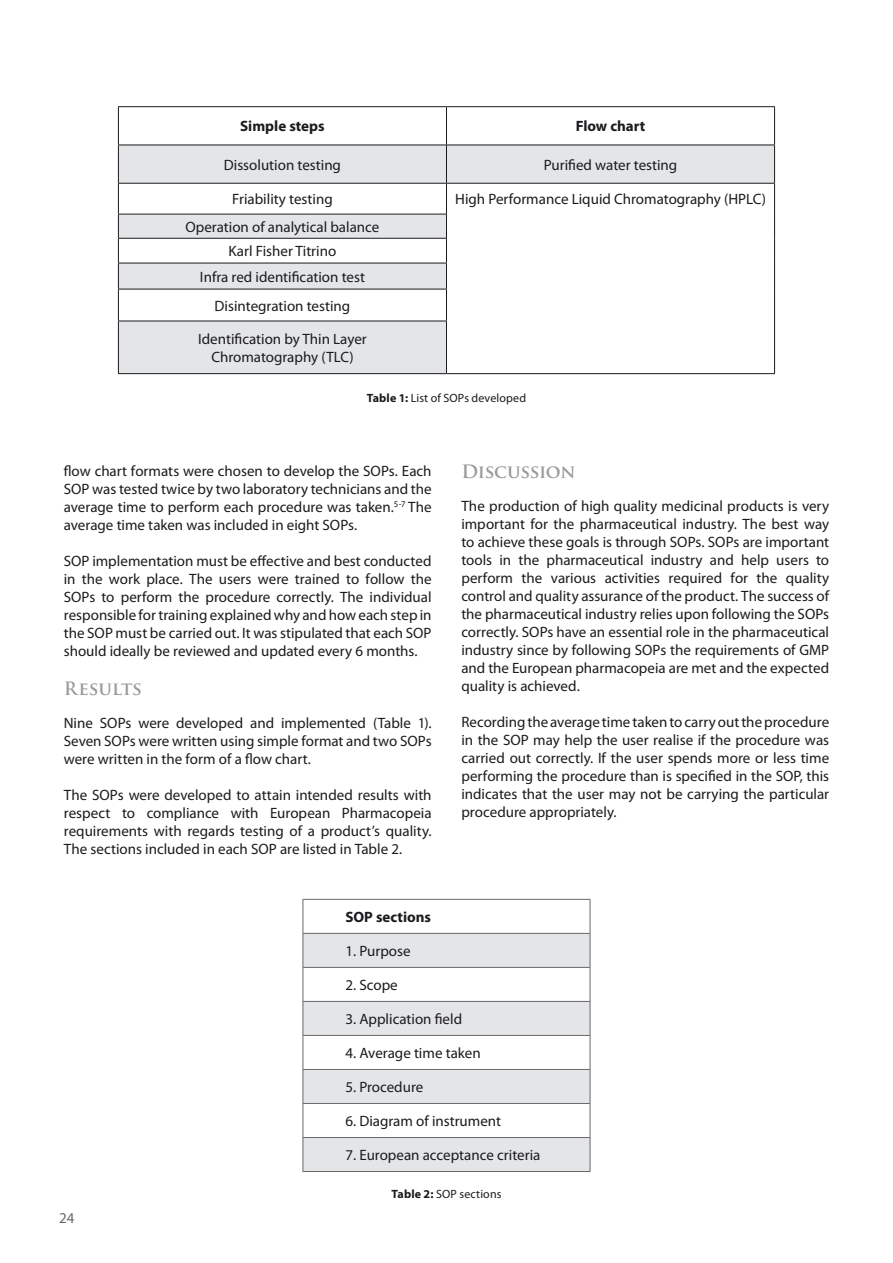
<style>
.page{position:relative;width:893px;height:1263px;background:#fff}
.page>*{position:absolute;margin:0;border:0;box-sizing:border-box;transform-origin:0 0}
.t1{font:700 18px "Trajan Pro";letter-spacing:-.015em;color:#9a9a9e}
.t2{font:15px/18px "Myriad Pro";color:#1b1b1f;text-align:justify}
.t3{font:700 15px "Myriad Pro";color:#1b1b1f}
.t4{font:15px "Myriad Pro";color:#68676c}
.t5{font:12px "Myriad Pro";letter-spacing:.01em;color:#1b1b1f}
.t6{font:700 12px "Myriad Pro";letter-spacing:.015em;color:#1b1b1f}
.s1{font-weight:700}
.s2{font-weight:400}
</style>
<div class="page">
<svg style="left:119px;top:146px;width:655px;height:227px"></svg>
<hr style="left:118px;top:106px;width:328px;height:1px;background:#1b1b1f">
<hr style="left:118px;top:107px;width:1px;height:38px;background:#1b1b1f">
<hr style="left:446px;top:106px;width:329px;height:1px;background:#1b1b1f">
<hr style="left:446px;top:107px;width:1px;height:38px;background:#1b1b1f">
<hr style="left:774px;top:107px;width:1px;height:38px;background:#1b1b1f">
<hr style="left:118px;top:145px;width:328px;height:1px;background:#1b1b1f">
<hr style="left:118px;top:145px;width:1px;height:38px;background:#1b1b1f">
<hr style="left:446px;top:145px;width:329px;height:1px;background:#1b1b1f">
<hr style="left:446px;top:145px;width:1px;height:38px;background:#1b1b1f">
<hr style="left:774px;top:145px;width:1px;height:38px;background:#1b1b1f">
<hr style="left:118px;top:183px;width:328px;height:1px;background:#1b1b1f">
<hr style="left:118px;top:184px;width:1px;height:30px;background:#1b1b1f">
<hr style="left:446px;top:183px;width:329px;height:1px;background:#1b1b1f">
<hr style="left:446px;top:184px;width:1px;height:30px;background:#1b1b1f">
<hr style="left:774px;top:184px;width:1px;height:30px;background:#1b1b1f">
<svg style="left:774px;top:214px;width:1px;height:75px"></svg>
<hr style="left:774px;top:289px;width:1px;height:32px;background:#1b1b1f">
<hr style="left:774px;top:321px;width:1px;height:52px;background:#1b1b1f">
<hr style="left:446px;top:373px;width:329px;height:1px;background:#1b1b1f">
<hr style="left:118px;top:214px;width:329px;height:1px;background:#1b1b1f">
<hr style="left:118px;top:238px;width:329px;height:1px;background:#1b1b1f">
<hr style="left:118px;top:263px;width:329px;height:1px;background:#1b1b1f">
<svg style="left:118px;top:214px;width:1px;height:75px"></svg>
<svg style="left:446px;top:214px;width:1px;height:75px"></svg>
<hr style="left:118px;top:289px;width:329px;height:1px;background:#1b1b1f">
<hr style="left:118px;top:289px;width:1px;height:32px;background:#1b1b1f">
<hr style="left:446px;top:289px;width:1px;height:32px;background:#1b1b1f">
<hr style="left:118px;top:321px;width:329px;height:1px;background:#1b1b1f">
<hr style="left:118px;top:321px;width:1px;height:52px;background:#1b1b1f">
<hr style="left:446px;top:321px;width:1px;height:52px;background:#1b1b1f">
<hr style="left:118px;top:373px;width:328px;height:1px;background:#1b1b1f">
<svg style="left:304px;top:934px;width:286px;height:237px;fill:#e3e5e6"></svg>
<hr style="left:303px;top:899px;width:287px;height:1px;background:#68676c">
<hr style="left:303px;top:900px;width:1px;height:33px;background:#68676c">
<hr style="left:590px;top:900px;width:1px;height:33px;background:#68676c">
<hr style="left:303px;top:933px;width:287px;height:1px;background:#68676c">
<hr style="left:303px;top:934px;width:1px;height:33px;background:#68676c">
<hr style="left:590px;top:934px;width:1px;height:33px;background:#68676c">
<hr style="left:303px;top:967px;width:287px;height:1px;background:#68676c">
<hr style="left:303px;top:968px;width:1px;height:33px;background:#68676c">
<hr style="left:590px;top:968px;width:1px;height:33px;background:#68676c">
<hr style="left:303px;top:1001px;width:287px;height:1px;background:#68676c">
<hr style="left:303px;top:1002px;width:1px;height:33px;background:#68676c">
<hr style="left:590px;top:1002px;width:1px;height:33px;background:#68676c">
<hr style="left:303px;top:1035px;width:287px;height:1px;background:#68676c">
<hr style="left:303px;top:1036px;width:1px;height:33px;background:#68676c">
<hr style="left:590px;top:1036px;width:1px;height:33px;background:#68676c">
<hr style="left:303px;top:1069px;width:287px;height:1px;background:#68676c">
<hr style="left:303px;top:1070px;width:1px;height:33px;background:#68676c">
<hr style="left:590px;top:1070px;width:1px;height:33px;background:#68676c">
<hr style="left:303px;top:1103px;width:287px;height:1px;background:#68676c">
<hr style="left:303px;top:1104px;width:1px;height:33px;background:#68676c">
<hr style="left:590px;top:1104px;width:1px;height:33px;background:#68676c">
<hr style="left:303px;top:1137px;width:287px;height:1px;background:#68676c">
<hr style="left:303px;top:1138px;width:1px;height:33px;background:#68676c">
<hr style="left:590px;top:1138px;width:1px;height:33px;background:#68676c">
<hr style="left:303px;top:1171px;width:287px;height:1px;background:#68676c">
<p class="t3" style="left:240px;top:117px;width:86px">Simple steps</p>
<p class="t3" style="left:576px;top:117px;width:71px">Flow chart</p>
<p class="t2" style="left:224px;top:155px;width:119px">Dissolution testing</p>
<p class="t2" style="left:544px;top:155px;width:135px">Purified water testing</p>
<p class="t2" style="left:232px;top:190px;width:102px">Friability testing</p>
<p class="t2" style="left:455px;top:190px;width:283px">H igh Performance Liquid Chromatography (HPLC</p>
<p class="t2" style="left:762px;top:190px;width:6px">)</p>
<p class="t2" style="left:185px;top:214px;width:195px;line-height:24.9px;text-align:center">Operation of analytical balance<br>Karl Fisher Titrino<br>I nfra red identification test</p>
<p class="t2" style="left:215px;top:296px;width:137px">Disintegration testing</p>
<p class="t2" style="left:198px;top:330px;width:170px;text-align:center">Identification by Thin Layer<br>Chromatography (TLC)</p>
<p class="t5" style="left:367px;top:390px;width:161px"><span class="s1">Table 1:</span> List of SOPs developed</p>
<p class="t2" style="left:64px;top:461px;width:369px">flow chart formats were chosen to develop the SOPs. Each<br>SOP</p>
<p class="t2" style="left:64px;top:479px;width:369px;text-indent:28px">was tested twice by two laboratory technicians and the average time to perform each procedure was taken.<sup>5-7</sup> The average time taken was included in eight SOPs.</p>
<p class="t2" style="left:64px;top:551px;width:10px">SOP</p>
<p class="t2" style="left:64px;top:551px;width:369px;text-indent:29px">implementation must be effective and best conducted in the work place. The users were trained to follow the SOPs to perform the procedure correctly. The individual responsible for training explained why and how each step in the SOP</p>
<p class="t2" style="left:64px;top:623px;width:355px;text-align:right">must be carried out. It was stipulated that each SOP<br>should ideally be reviewed and updated every 6 months.</p>
<p class="t1" style="left:64px;top:677px;width:80px">Results</p>
<p class="t2" style="left:64px;top:714px;width:369px">Nine SOPs were developed and implemented (Table 1).<br>Seven SOPs were written using simple format and two SOPs were written in the form of a flow chart.</p>
<p class="t2" style="left:64px;top:786px;width:369px">The SOPs were developed to attain intended results with respect to compliance with European Pharmacopeia requirements with regards testing of a product’s quality.<br>The sections included in each SOP</p>
<p class="t2" style="left:280px;top:840px;width:124px">are listed in Table 2.</p>
<p class="t1" style="left:461px;top:460px;width:116px">Discussion</p>
<p class="t2" style="left:461px;top:497px;width:370px;text-align:left">The production of high quality medicinal products is very important for the pharmaceutical industry. The best way to achieve these goals is through SOPs. SOPs are important tools in the pharmaceutical industry and help users to perform the various activities required for the quality control and quality assurance of the product. The success of the pharmaceutical industry relies upon following the SOPs correctly. SOPs have an essential role in the pharmaceutical industry since by following SOPs the requirements of GMP and the European pharmacopeia are met and the expected quality is achieved.</p>
<p class="t2" style="left:461px;top:713px;width:369px">Recording the average time taken to carry out the procedure in the SOP</p>
<p class="t2" style="left:461px;top:731px;width:369px;text-indent:72px">may help the user realise if the procedure was carried out correctly. If the user spends more or less time performing the procedure than is specified in the SOP, this indicates that the user may not be carrying the particular procedure appropriately.</p>
<p class="t4" style="left:59px;top:1209px;width:17px">24</p>
<p class="t3" style="left:345px;top:907px;width:87px">SOP sections</p>
<p class="t2" style="left:345px;top:942px;width:67px">1. Purpose</p>
<p class="t2" style="left:345px;top:976px;width:54px">2. Scope</p>
<p class="t2" style="left:345px;top:1010px;width:118px">3. Application field</p>
<p class="t2" style="left:345px;top:1044px;width:137px">4. Average time taken</p>
<p class="t2" style="left:345px;top:1078px;width:79px">5. Procedure</p>
<p class="t2" style="left:345px;top:1112px;width:157px">6. Diagram of instrument</p>
<p class="t2" style="left:345px;top:1146px;width:196px">7. European acceptance criteria</p>
<p class="t6" style="left:392px;top:1186px;width:53px">Table 2: <span class="s2">SOP</span></p>
<p class="t5" style="left:459px;top:1186px;width:43px">sections</p>
</div>
